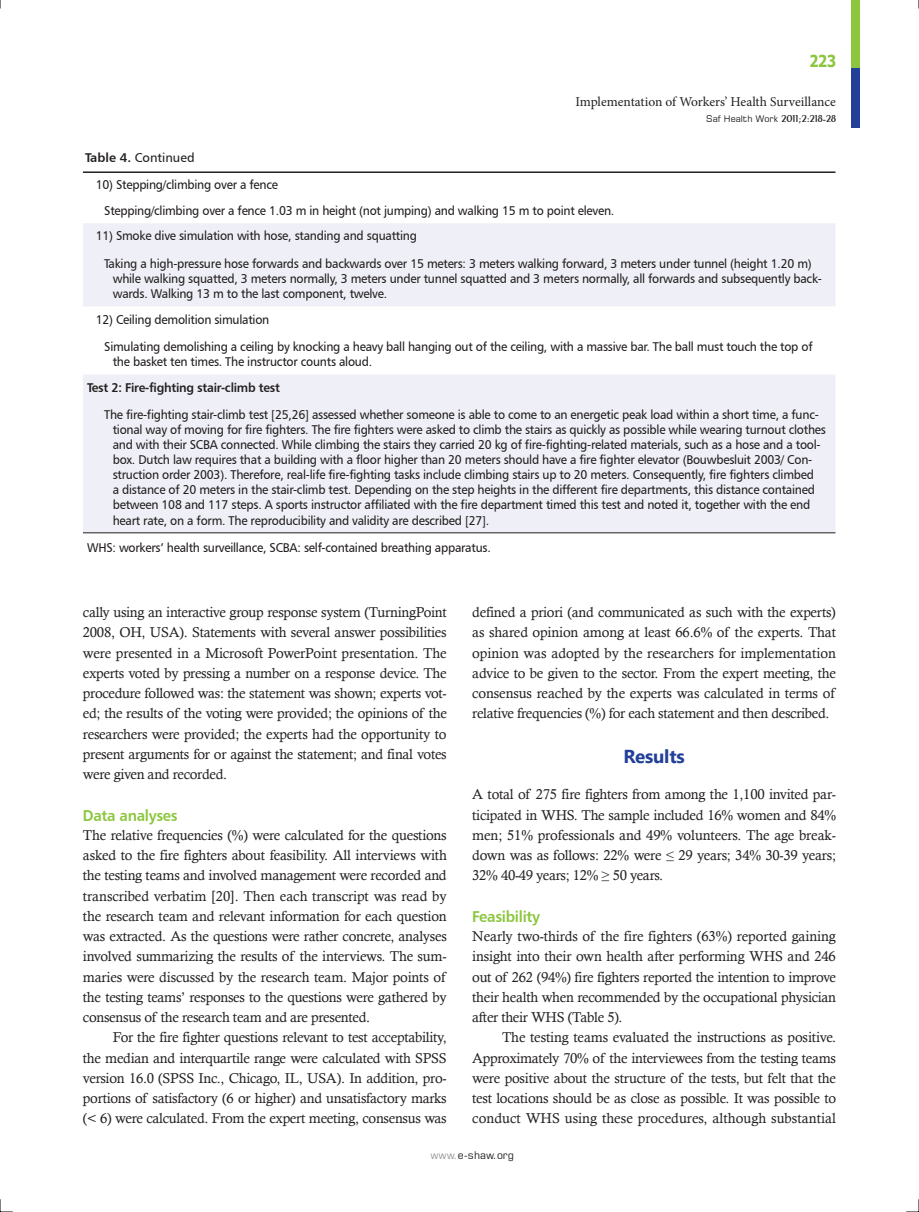
<style>
.page{position:relative;width:919px;height:1212px;background:#fff}
.page>*{position:absolute;margin:0;border:0;box-sizing:border-box;transform-origin:0 0}
.서론{font:700 18.75px "Segoe UI";letter-spacing:-.01em;color:#223f99}
.t1{font:700 16.5px "Tahoma";color:#8bc63e;scale:.85 1}
._1__제목{font:15.75px "Humanist 777 BT Bold B";letter-spacing:-.02em;color:#8bc63e;scale:.95 1}
.본문{font:14.25px/20.2px "Calisto";letter-spacing:-.02em;color:#231f20;text-align:justify}
.t2{font:13.5px "Minion Pro";letter-spacing:-.005em;color:#231f20}
.표_본문{font:12.75px/15px "Humanist 777 BT Roman B";letter-spacing:-.02em;color:#231f20;scale:.95 1}
.표_본문-2{font:12.75px "Humanist 777 BT Bold B";letter-spacing:-.02em;color:#231f20;scale:.95 1}
.표_-_제목{font:12.75px "Humanist 777 BT Roman B";color:#231f20}
.t3{font:10.5px "Square 721 BT";color:#231f20}
.t4{font:9px "Square 721 BT";color:#231f20}
.s1{font-family:"Exotic 350 BT";font-weight:600;font-size:10.5px}
.s2{font-family:"Swiss 721 BT";font-size:10.5px}
.s3{font-family:"Humanist 777 BT Bold B"}
.s4{color:#939598}
</style>
<div class="page">
<div style="left:850px;top:0;width:9px;height:68px;background:#8bc63e"></div>
<div style="left:850px;top:68px;width:9px;height:60px;background:#223f99"></div>
<svg style="left:83px;top:223px;width:752px;height:309px;fill:#eff0f7"></svg>
<hr style="left:83px;top:171px;width:752px;height:2px;background:#231f20">
<hr style="left:83px;top:532px;width:752px;height:1px;background:#231f20">
<svg style="left:0;top:1199px;width:13px;height:13px"></svg>
<svg style="left:906px;top:1199px;width:13px;height:13px"></svg>
<p class="t1" style="left:809px;top:50px;width:33px">223</p>
<p class="t2" style="left:575px;top:93px;width:262px">Implementation of Workers’ Health Surveillance</p>
<p class="t4" style="left:706px;top:113px;width:131px">Saf Health Work <span class="s1">2011;2:218</span><span class="s2">-</span><span class="s1">28</span></p>
<p class="표_-_제목" style="left:85px;top:149px;width:111px"><span class="s3">Table 4.</span> Continued</p>
<p class="표_본문" style="left:96px;top:177px;width:193px">10) Stepping/climbing over a fence</p>
<p class="표_본문" style="left:104px;top:203px;width:538px">Stepping/climbing over a fence 1.03 m in height (not jumping) and walking 15 m to point eleven.</p>
<p class="표_본문" style="left:96px;top:228px;width:339px">11) Smoke dive simulation with hose, standing and squatting</p>
<p class="표_본문" style="left:113px;top:256px;width:748px;text-indent:-9px">Taking a high-pressure hose forwards and backwards over 15 meters: 3 meters walking forward, 3 meters under tunnel (height 1.20 m) while walking squatted, 3 meters normally, 3 meters under tunnel squatted and 3 meters normally, all forwards and subsequently back&shy;wards. Walking 13 m to the last component, twelve.</p>
<p class="표_본문" style="left:96px;top:311px;width:184px">12) Ceiling demolition simulation</p>
<p class="표_본문" style="left:113px;top:339px;width:738px;text-indent:-9px">Simulating demolishing a ceiling by knocking a heavy ball hanging out of the ceiling, with a massive bar. The ball must touch the top of the basket ten times. The instructor counts aloud.</p>
<p class="표_본문-2" style="left:87px;top:379px;width:204px">Test 2: Fire-fighting stair-climb test</p>
<p class="표_본문" style="left:113px;top:407px;width:752px;text-indent:-9px">The fire-fighting stair-climb test [25,26] assessed whether someone is able to come to an energetic peak load within a short time, a func&shy;tional way of moving for fire fighters. The fire fighters were asked to climb the stairs as quickly as possible while wearing turnout clothes and with their SCBA connected. While climbing the stairs they carried 20 kg of fire-fighting-related materials, such as a hose and a tool&shy;box. Dutch law requires that a building with a floor higher than 20 meters should have a fire fighter elevator (Bouwbesluit 2003/ Con&shy;struction order 2003). Therefore, real-life fire-fighting tasks include climbing stairs up to 20 meters. Consequently, fire fighters climbed<br>a distance of 20 meters in the stair-climb test. Depending on the step heights in the different fire departments, this distance contained between 108 and 117 steps. A sports instructor affiliated with the fire department timed this test and noted it, together with the end heart rate, on a form. The reproducibility and validity are described [27].</p>
<p class="표_본문" style="left:87px;top:540px;width:426px">WHS: workers’ health surveillance, SCBA: self-contained breathing apparatus.</p>
<p class="본문" style="left:83px;top:602px;width:365px">cally using an interactive group response system (TurningPoint 2008, OH, USA). Statements with several answer possibilities were presented in a Microsoft PowerPoint presentation. The experts voted by pressing a number on a response device. The procedure followed was: the statement was shown; experts vot&shy;ed; the results of the voting were provided; the opinions of the researchers were provided; the experts had the opportunity to present arguments for or against the statement; and final votes were given and recorded.</p>
<p class="_1__제목" style="left:83px;top:805px;width:101px">Data analyses</p>
<p class="본문" style="left:83px;top:825px;width:365px">The relative frequencies (%) were calculated for the questions asked to the fire fighters about feasibility. All interviews with the testing teams and involved management were recorded and transcribed verbatim [20]. Then each transcript was read by the research team and relevant information for each question was extracted. As the questions were rather concrete, analyses involved summarizing the results of the interviews. The sum&shy;maries were discussed by the research team. Major points of the testing teams’ responses to the questions were gathered by consensus of the research team and are presented.</p>
<p class="본문" style="left:83px;top:1027px;width:365px;text-indent:30px">For the fire fighter questions relevant to test acceptability, the median and interquartile range were calculated with SPSS version 16.0 (SPSS Inc., Chicago, IL, USA). In addition, pro&shy;portions of satisfactory (6 or higher) and unsatisfactory marks (&lt; 6) were calculated. From the expert meeting, consensus was</p>
<p class="본문" style="left:472px;top:602px;width:365px">defined a priori (and communicated as such with the experts) as shared opinion among at least 66.6% of the experts. That opinion was adopted by the researchers for implementation advice to be given to the sector. From the expert meeting, the consensus reached by the experts was calculated in terms of relative frequencies (%) for each statement and then described.</p>
<p class="서론" style="left:623px;top:743px;width:63px">Results</p>
<p class="본문" style="left:472px;top:784px;width:365px">A total of 275 fire fighters from among the 1,100 invited par&shy;ticipated in WHS. The sample included 16% women and 84% men; 51% professionals and 49% volunteers. The age break&shy;down was as follows: 22% were ≤ 29 years; 34% 30-39 years; 32% 40-49 years; 12% ≥ 50 years.</p>
<p class="_1__제목" style="left:472px;top:907px;width:73px">Feasibility</p>
<p class="본문" style="left:472px;top:926px;width:365px">Nearly two-thirds of the fire fighters (63%) reported gaining insight into their own health after performing WHS and 246 out of 262 (94%) fire fighters reported the intention to improve their health when recommended by the occupational physician after their WHS (Table 5).</p>
<p class="본문" style="left:472px;top:1027px;width:365px;text-indent:30px">The testing teams evaluated the instructions as positive.<br>Approximately 70% of the interviewees from the testing teams were positive about the structure of the tests, but felt that the test locations should be as close as possible. It was possible to conduct WHS using these procedures, although substantial</p>
<p class="t3" style="left:430px;top:1148px;width:85px"><span class="s4">www.</span>e-shaw.org</p>
</div>
